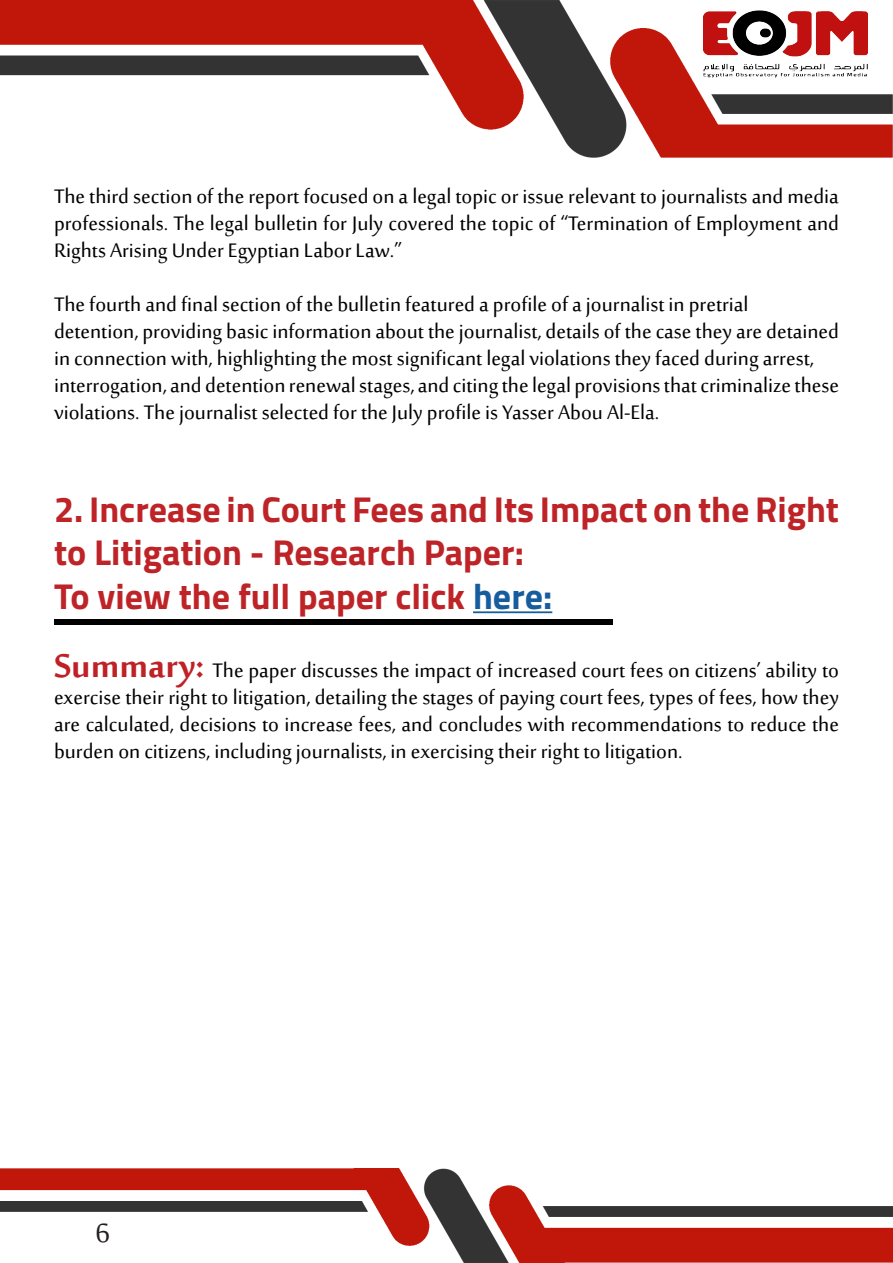
<style>
.page{position:relative;width:893px;height:1263px;background:#fff}
.page>*{position:absolute;margin:0;border:0;box-sizing:border-box;transform-origin:0 0}
.t1{font:700 36px/43.2px "Cairo";color:#be2427}
.t2{font:36px "Sakkal Majalla";color:#231f20}
.t3{font:27px/27px "Sakkal Majalla";color:#000;text-align:justify}
.s1{color:#175d9e}
.s2{font-weight:700;font-size:45px;color:#bf2126}
</style>
<div class="page">
<img style="left:0;top:0;width:893px;height:158px">
<img style="left:0;top:1169px;width:893px;height:94px">
<img style="left:704px;top:11px;width:164px;height:68px">
<hr style="left:473px;top:611px;width:79px;height:2px;background:#175d9e">
<div style="left:54px;top:619px;width:558px;height:6px;background:#000"></div>
<p class="t3" style="left:54px;top:185px;width:786px">The third section of the report focused on a legal topic or issue relevant to journalists and media professionals. The legal bulletin for July covered the topic of “Termination of Employment and Rights Arising Under Egyptian Labor Law.”</p>
<p class="t3" style="left:54px;top:293px;width:696px">The fourth and final section of the bulletin featured a profile of a journalist in pretrial</p>
<p class="t3" style="left:54px;top:320px;width:786px">detention, providing basic information about the journalist, details of the case they are detained in connection with, highlighting the most significant legal violations they faced during arrest,</p>
<p class="t3" style="left:54px;top:374px;width:786px">interrogation, and detention renewal stages, and citing the legal provisions that criminalize these violations. The journalist selected for the July profile is Yasser Abou Al-Ela.</p>
<p class="t1" style="left:54px;top:488px;width:786px">2. Increase in Court Fees and Its Impact on the Right to Litigation - Research Paper:</p>
<p class="t1" style="left:54px;top:574px;width:500px">To view the full paper click <span class="s1">here:</span></p>
<p class="t3" style="left:54px;top:659px;width:786px"><span class="s2">Summary:</span> The paper discusses the impact of increased court fees on citizens’ ability to exercise their right to litigation, detailing the stages of paying court fees, types of fees, how they are calculated, decisions to increase fees, and concludes with recommendations to reduce the burden on citizens, including journalists, in exercising their right to litigation.</p>
<h1 class="t2" style="left:96px;top:1213px;width:16px">6</h1>
</div>
